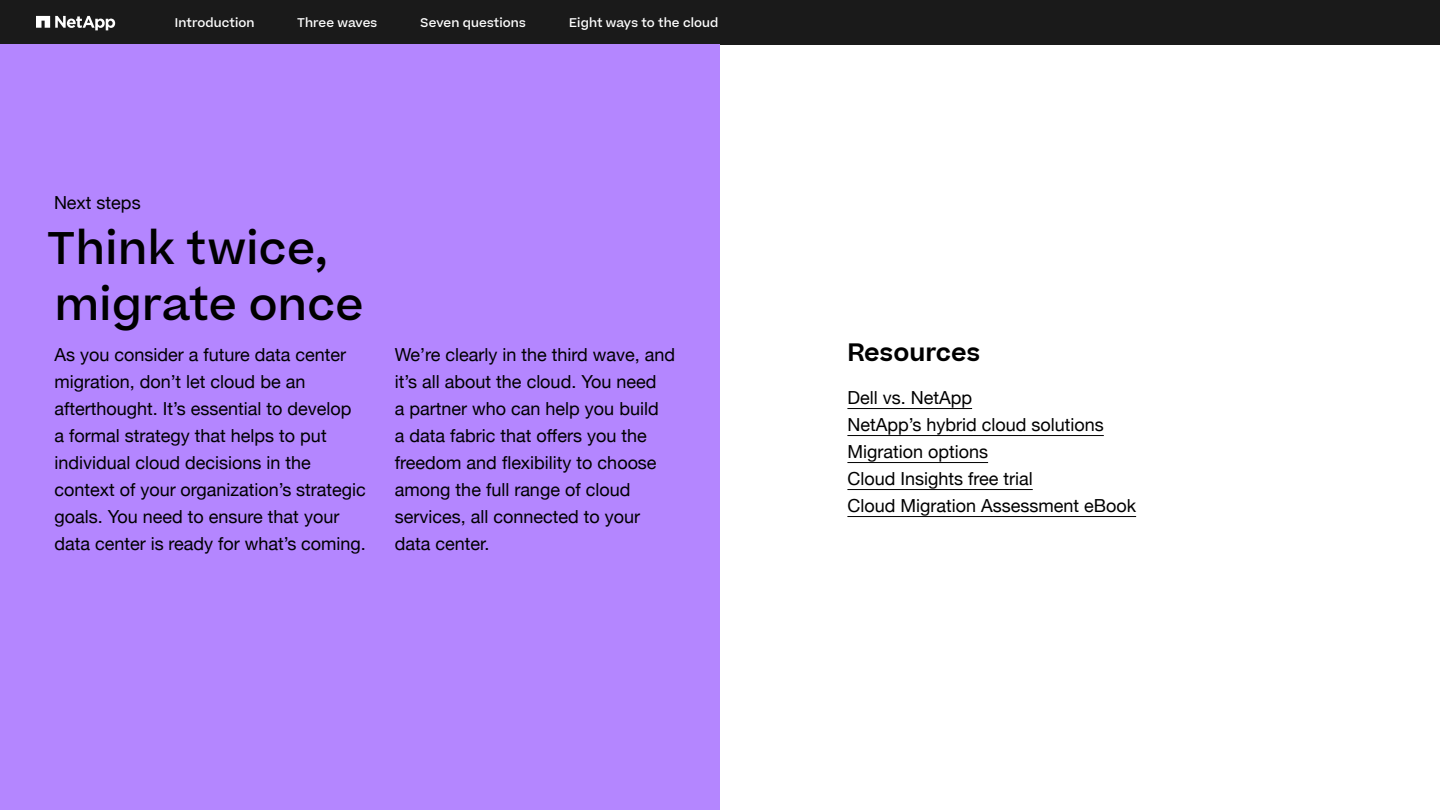
<style>
.page{position:relative;width:1440px;height:810px;background:#fff}
.page>*{position:absolute;margin:0;border:0;box-sizing:border-box;transform-origin:0 0}
.t1{font:500 43.5px/56.2px "Beatrice";letter-spacing:.01em;color:#000}
.t2{font:600 24px "Beatrice";color:#000}
.t3{font:18px/27px "Helvetica Neue";color:#000}
.t4{font:500 12px "Beatrice";letter-spacing:.01em;color:#fff}
</style>
<div class="page">
<div style="left:0;top:0;width:1440px;height:45px;background:#1a1a1a"></div>
<div style="left:0;top:45px;width:720px;height:765px;background:#b486ff"></div>
<hr style="left:847px;top:408px;width:125px;height:1px;background:#000">
<hr style="left:847px;top:435px;width:257px;height:1px;background:#000">
<hr style="left:847px;top:462px;width:141px;height:1px;background:#000">
<hr style="left:847px;top:489px;width:186px;height:1px;background:#000">
<hr style="left:847px;top:516px;width:289px;height:1px;background:#000">
<svg style="left:36px;top:16px;width:79px;height:14px"></svg>
<p class="t4" style="left:175px;top:15px;width:81px">Introduction</p>
<p class="t4" style="left:297px;top:15px;width:82px">Three waves</p>
<p class="t4" style="left:421px;top:15px;width:107px">Seven questions</p>
<p class="t4" style="left:569px;top:15px;width:151px">Eight ways to the cloud</p>
<p class="t3" style="left:54px;top:190px;width:88px">Next steps</p>
<h1 class="t1" style="left:47px;top:219px;width:318px">Think twice, migrate once</h1>
<p class="t3" style="left:55px;top:342px;width:313px">As you consider a future data center migration, don’t let cloud be an afterthought. It’s essential to develop<br>a formal strategy that helps to put individual cloud decisions in the context of your organization’s strategic goals. You need to ensure that your data center is ready for what’s coming.</p>
<p class="t3" style="left:395px;top:342px;width:282px">We’re clearly in the third wave, and it’s all about the cloud. You need<br>a partner who can help you build<br>a data fabric that offers you the freedom and flexibility to choose among the full range of cloud services, all connected to your data center.</p>
<h2 class="t2" style="left:847px;top:337px;width:134px">Resources</h2>
<p class="t3" style="left:847px;top:385px;width:290px">Dell vs. NetApp<br>NetApp’s hybrid cloud solutions<br>Migration options<br>Cloud Insights free trial<br>Cloud Migration Assessment eBook</p>
</div>
